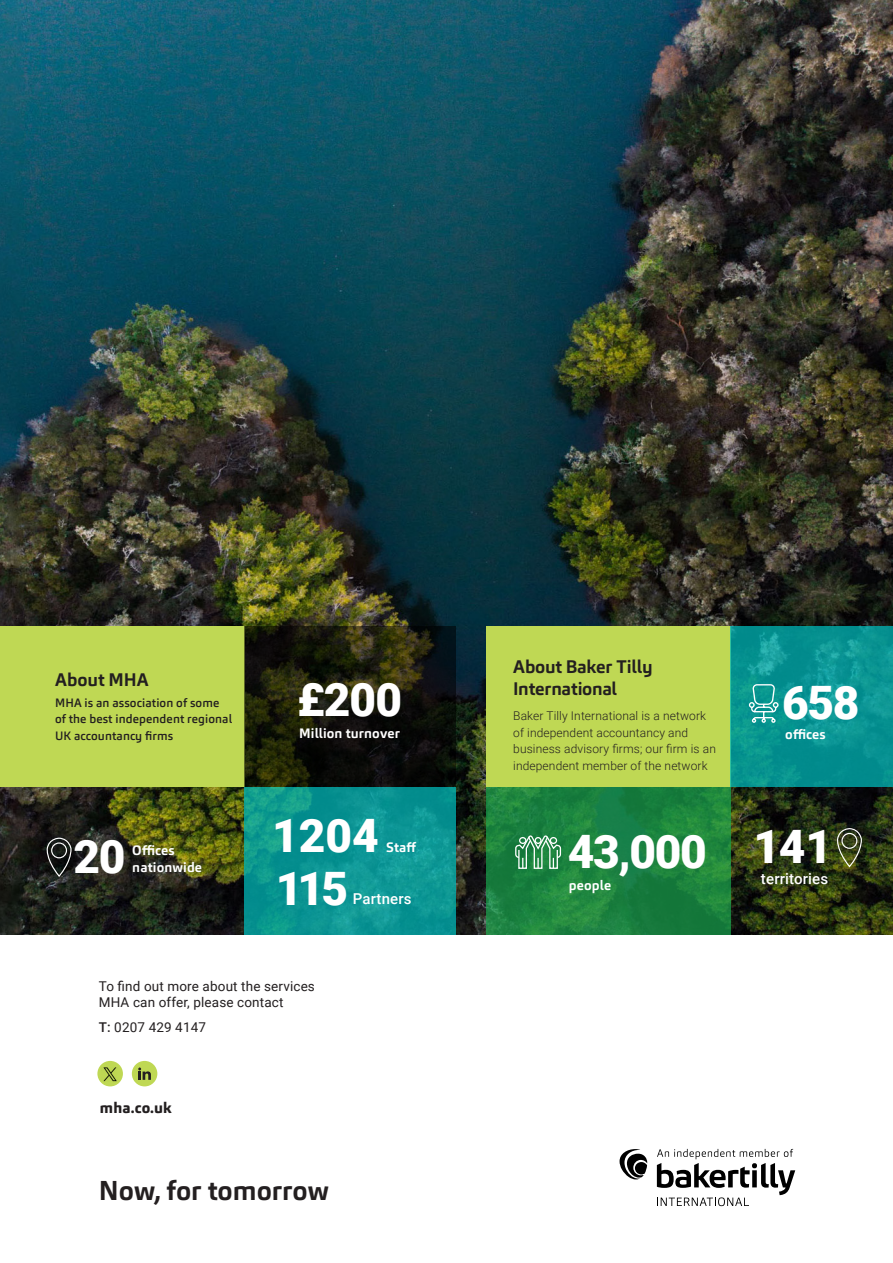
<style>
.page{position:relative;width:893px;height:1263px;background:#fff}
.page>*{position:absolute;margin:0;border:0;box-sizing:border-box;transform-origin:0 0}
.t1{font:900 46.05px "Roboto";letter-spacing:-.03em;color:#fff}
.t2{font:700 27px "Carnac";color:#231f20}
.t3{font:700 18px/21.6px "Carnac";letter-spacing:-.01em;color:#231f20}
.t4{font:500 15px "Roboto";letter-spacing:.01em;color:#fff}
.BODY_COPY{font:800 15px "Carnac";letter-spacing:.01em;color:#231f20}
.BODY_COPY-2{font:13.5px/16.5px "Roboto";letter-spacing:.01em;color:#231f20}
.t5{font:700 13.5px/16.5px "Carnac";letter-spacing:.01em;color:#fff}
.t6{font:300 12px/16.5px "Roboto";letter-spacing:.01em;color:#231f20}
.t7{font:500 12px/16.5px "Carnac";letter-spacing:.01em;color:#231f20}
.s1{font-weight:500}
</style>
<div class="page">
<img style="left:0;top:0;width:893px;height:934px">
<div style="left:487px;top:626px;width:244px;height:161px;background:#bfd854"></div>
<svg style="left:244px;top:787px;width:211px;height:147px;background:#0b9592"></svg>
<div style="left:0;top:626px;width:244px;height:161px;background:#bfd854"></div>
<svg style="left:244px;top:626px;width:211px;height:161px;background:#17180b"></svg>
<svg style="left:487px;top:787px;width:244px;height:147px;background:#1c823f"></svg>
<svg style="left:731px;top:626px;width:162px;height:161px;background:#089392"></svg>
<svg style="left:514px;top:834px;width:48px;height:35px;background:#58a273"></svg>
<svg style="left:748px;top:683px;width:31px;height:40px"></svg>
<svg style="left:836px;top:829px;width:26px;height:41px"></svg>
<svg style="left:46px;top:838px;width:26px;height:41px"></svg>
<svg style="left:620px;top:1149px;width:27px;height:30px"></svg>
<svg style="left:657px;top:1149px;width:138px;height:57px"></svg>
<div style="left:97px;top:1061px;width:26px;height:25px;background:#bfd854;border-radius:50%"></div>
<div style="left:132px;top:1061px;width:25px;height:25px;background:#bfd854;border-radius:50%"></div>
<svg style="left:138px;top:1067px;width:13px;height:13px"></svg>
<img style="left:103px;top:1067px;width:14px;height:14px">
<p class="t3" style="left:55px;top:669px;width:95px">About MHA</p>
<p class="t7" style="left:55px;top:694px;width:179px">MHA is an association of some of the best independent regional<br>UK accountancy firms</p>
<p class="t1" style="left:73px;top:824px;width:53px">20</p>
<p class="t5" style="left:132px;top:842px;width:71px">Offices nationwide</p>
<p class="t1" style="left:297px;top:667px;width:106px">£200</p>
<p class="t5" style="left:299px;top:725px;width:102px">Million turnover</p>
<p class="t1" style="left:272px;top:803px;width:108px">1204</p>
<p class="t1" style="left:276px;top:856px;width:74px">115</p>
<p class="t5" style="left:386px;top:839px;width:32px">Staff</p>
<p class="t4" style="left:353px;top:888px;width:60px">Partners</p>
<p class="BODY_COPY-2" style="left:99px;top:977px;width:218px">To find out more about the services<br>MHA can offer, please contact</p>
<p class="BODY_COPY-2" style="left:99px;top:1018px;width:109px"><span class="s1">T:</span> 0207 429 4147</p>
<p class="BODY_COPY" style="left:100px;top:1098px;width:74px">mha.co.uk</p>
<p class="t2" style="left:99px;top:1173px;width:231px">Now, for tomorrow</p>
<p class="t3" style="left:513px;top:656px;width:141px">About Baker Tilly<br>International</p>
<p class="t6" style="left:513px;top:707px;width:204px">Baker Tilly International is a network of independent accountancy and business advisory firms; our firm is an independent member of the network</p>
<p class="t1" style="left:568px;top:820px;width:140px">43,000</p>
<p class="t5" style="left:569px;top:877px;width:44px">people</p>
<p class="t1" style="left:782px;top:670px;width:79px">658</p>
<p class="t5" style="left:785px;top:726px;width:42px">offices</p>
<p class="t1" style="left:753px;top:814px;width:80px">141</p>
<p class="t4" style="left:761px;top:868px;width:69px">territories</p>
</div>
